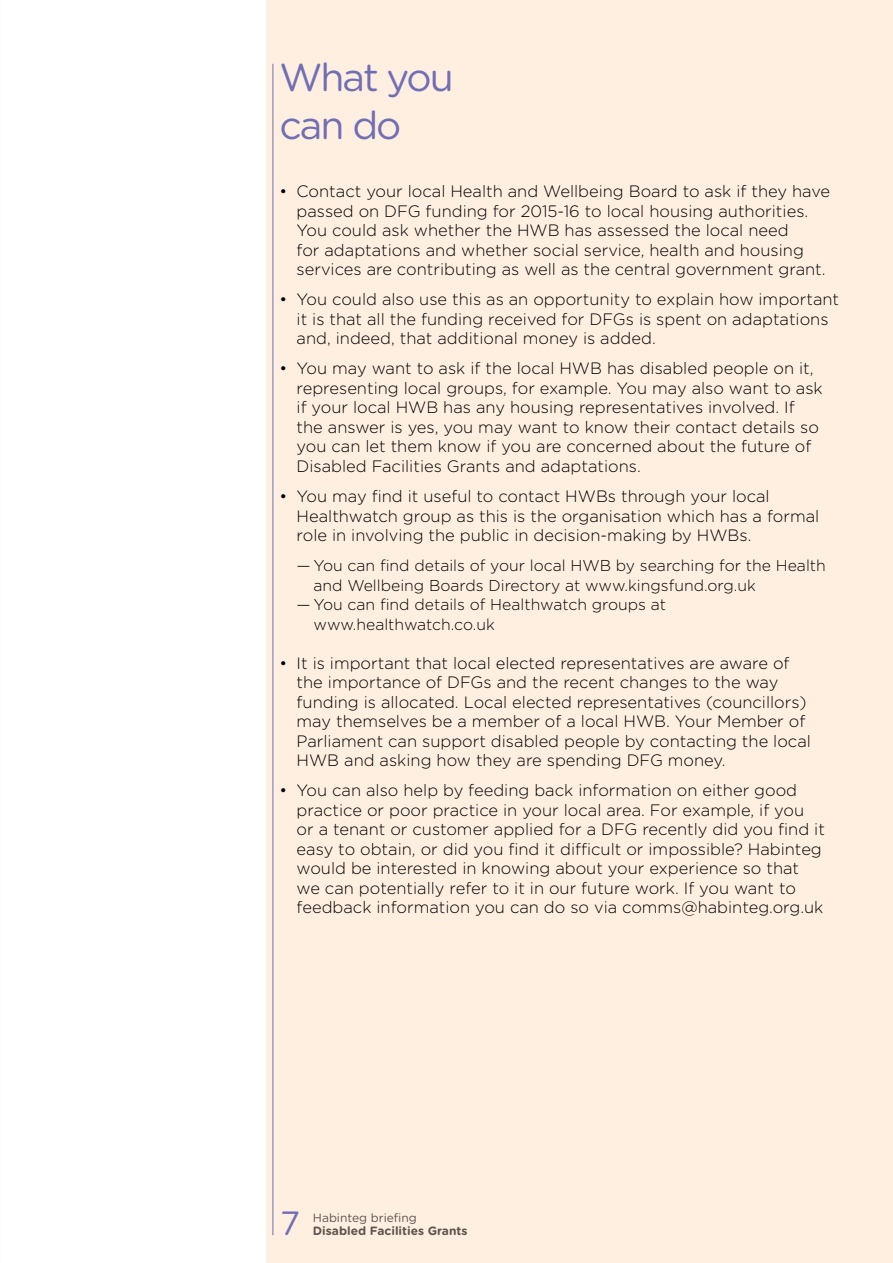
<style>
.page{position:relative;width:893px;height:1263px;background:#fff}
.page>*{position:absolute;margin:0;border:0;box-sizing:border-box;transform-origin:0 0}
.t1{font:39px/48px "Gotham Rounded";letter-spacing:-.05em;color:#716fb4}
.t2{font:33.6px "Gotham Rounded";color:#716fb4}
.t3{font:300 16.5px/19.5px "Gotham Rounded";color:#000}
.t4{font:300 15.75px/19.5px "Gotham Rounded";color:#000}
.t5{font:700 12px "Gotham Rounded";color:#5e534e}
.t6{font:12px "Gotham Rounded";color:#5e534e}
</style>
<div class="page">
<div style="left:267px;top:0;width:626px;height:1263px;background:#ffefe1"></div>
<hr style="left:273px;top:64px;width:1px;height:1171px;background:#716fb4">
<h1 class="t1" style="left:280px;top:52px;width:176px">What you can do</h1>
<p class="t3" style="left:297px;top:181px;width:535px;text-indent:-17px">• Contact your local Health and Wellbeing Board to ask if they have passed on DFG funding for 2015-16 to local housing authorities.<br>You could ask whether the HWB has assessed the local need<br>for adaptations and whether social service, health and housing services are contributing as well as the central government grant.</p>
<p class="t3" style="left:297px;top:289px;width:544px;text-indent:-17px">• You could also use this as an opportunity to explain how important it is that all the funding received for DFGs is spent on adaptations and, indeed, that additional money is added.</p>
<p class="t3" style="left:297px;top:358px;width:528px;text-indent:-17px">• You may want to ask if the local HWB has disabled people on it, representing local groups, for example. You may also want to ask if your local HWB has any housing representatives involved. If the answer is yes, you may want to know their contact details so you can let them know if you are concerned about the future of Disabled Facilities Grants and adaptations.</p>
<p class="t3" style="left:297px;top:486px;width:524px;text-indent:-17px">• You may find it useful to contact HWBs through your local<br>Healthwatch group as this is the organisation which has a formal role in involving the public in decision-making by HWBs.</p>
<p class="t4" style="left:314px;top:555px;width:514px;text-indent:-17px">— You can find details of your local HWB by searching for the Health and Wellbeing Boards Directory at www.kingsfund.org.uk</p>
<p class="t4" style="left:314px;top:594px;width:354px;text-indent:-17px">— You can find details of Healthwatch groups at www.healthwatch.co.uk</p>
<p class="t3" style="left:297px;top:652px;width:516px;text-indent:-17px">• It is important that local elected representatives are aware of the importance of DFGs and the recent changes to the way funding is allocated. Local elected representatives (councillors) may themselves be a member of a local HWB. Your Member of Parliament can support disabled people by contacting the local HWB and asking how they are spending DFG money.</p>
<p class="t3" style="left:297px;top:780px;width:530px;text-indent:-17px">• You can also help by feeding back information on either good practice or poor practice in your local area. For example, if you or a tenant or customer applied for a DFG recently did you find it easy to obtain, or did you find it difficult or impossible? Habinteg would be interested in knowing about your experience so that we can potentially refer to it in our future work. If you want to feedback information you can do so via comms@habinteg.org.uk</p>
<h2 class="t2" style="left:280px;top:1200px;width:22px">7</h2>
<p class="t6" style="left:313px;top:1209px;width:105px">Habinteg briefing</p>
<p class="t5" style="left:313px;top:1222px;width:156px">Disabled Facilities Grants</p>
</div>
